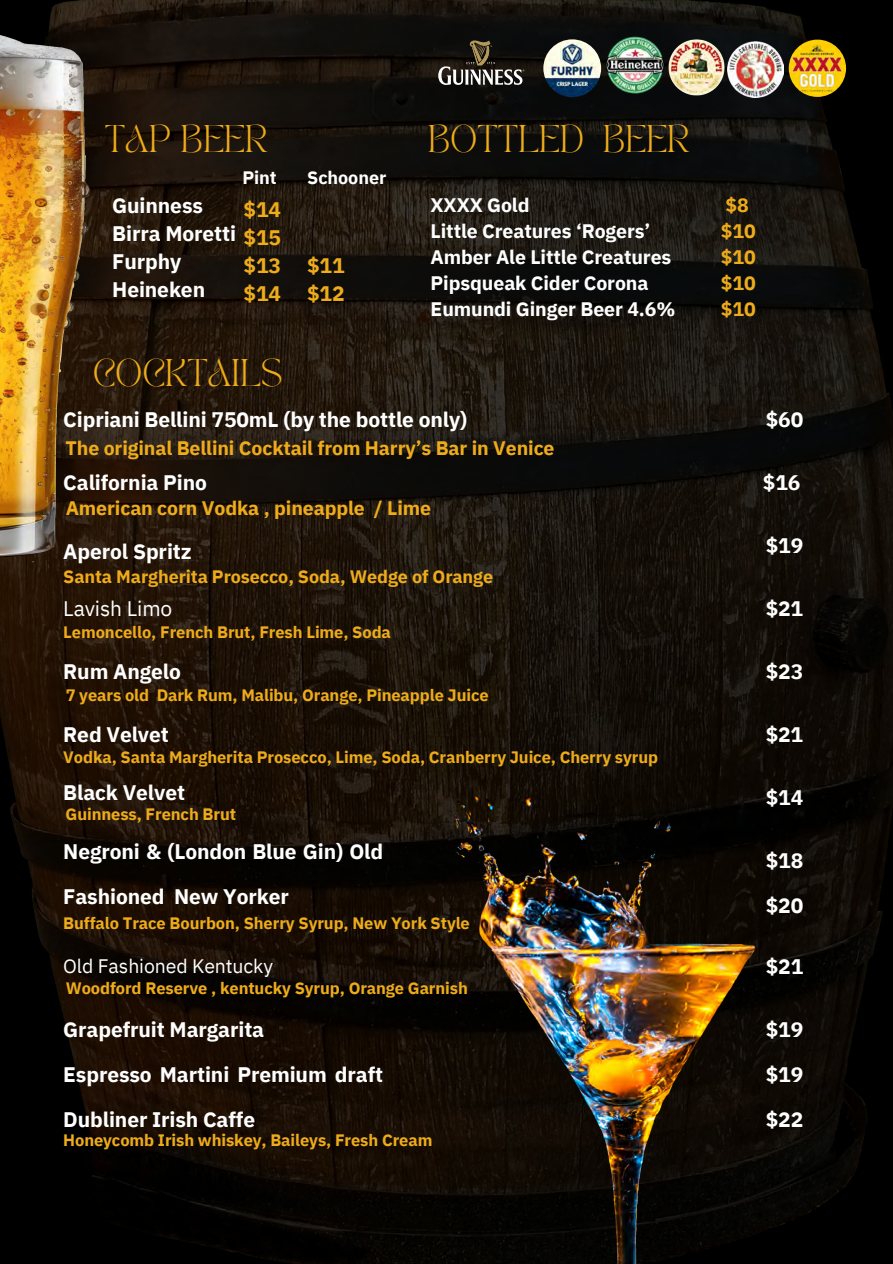
<style>
.page{position:relative;width:893px;height:1264px;background:#fff}
.page>*{position:absolute;margin:0;border:0;box-sizing:border-box;transform-origin:0 0}
.t1{font:27px "TAN PEARL Regular";letter-spacing:-.005em;color:#eeac1a}
.t2{font:700 21px/45px "IBM Plex Sans";letter-spacing:-.005em;color:#fff}
.t3{font:700 21px/28.2px "IBM Plex Sans";letter-spacing:-.005em;color:#eeac1a;text-align:justify}
.t4{font:21px "IBM Plex Sans";letter-spacing:-.005em;color:#fff}
.t5{font:700 19.5px/25.8px "IBM Plex Sans";letter-spacing:-.005em;color:#fff}
.t6{font:700 19.5px/25.8px "IBM Plex Sans";letter-spacing:-.005em;color:#eeac1a}
.t7{font:19.5px "IBM Plex Sans";letter-spacing:-.005em;color:#fff}
.t8{font:700 18px "IBM Plex Sans";letter-spacing:-.005em;color:#eeac1a}
.t9{font:700 18px "IBM Plex Sans";letter-spacing:-.005em;color:#fff}
.t10{font:700 16.5px "IBM Plex Sans";letter-spacing:-.005em;color:#eeac1a}
</style>
<div class="page">
<img style="left:0;top:0;width:892px;height:1263px">
<img style="left:668px;top:39px;width:57px;height:57px">
<img style="left:727px;top:41px;width:56px;height:56px">
<svg style="left:438px;top:40px;width:86px;height:45px;background:#403c35"></svg>
<img style="left:543px;top:39px;width:58px;height:58px;border-radius:50%">
<img style="left:788px;top:40px;width:58px;height:57px;border-radius:50%">
<img style="left:603px;top:34px;width:62px;height:63px">
<img style="left:0;top:23px;width:89px;height:540px">
<img style="left:360px;top:715px;width:507px;height:548px">
<h1 class="t1" style="left:105px;top:124px;width:165px">TAP BEER</h1>
<h1 class="t1" style="left:428px;top:124px;width:264px">BOTTLED BEER</h1>
<p class="t9" style="left:242px;top:165px;width:36px">Pint</p>
<p class="t9" style="left:307px;top:165px;width:81px">Schooner</p>
<p class="t2" style="left:112px;top:191px;width:125px;line-height:28.2px">Guinness<br>Birra Moretti<br>Furphy<br>Heineken</p>
<p class="t3" style="left:243px;top:195px;width:39px">$14 $15 $13 $14</p>
<p class="t3" style="left:307px;top:251px;width:39px">$11 $12</p>
<p class="t5" style="left:430px;top:192px;width:246px">XXXX Gold<br>Little Creatures ‘Rogers’<br>Amber Ale Little Creatures<br>Pipsqueak Cider Corona<br>Eumundi Ginger Beer 4.6%</p>
<h2 class="t6" style="left:720px;top:192px;width:36px">$8 $10 $10 $10 $10</h2>
<p class="t1" style="left:93px;top:358px;width:191px">COCKTAILS</p>
<h2 class="t2" style="left:63px;top:397px;width:405px">Cipriani Bellini 750mL (by the bottle only)</h2>
<h2 class="t6" style="left:66px;top:434px;width:490px">The original Bellini Cocktail from Harry’s Bar in Venice</h2>
<h1 class="t2" style="left:63px;top:460px;width:145px">California Pino</h1>
<p class="t6" style="left:66px;top:494px;width:367px">American corn Vodka , pineapple / Lime</p>
<h2 class="t2" style="left:63px;top:529px;width:130px">Aperol Spritz</h2>
<p class="t8" style="left:63px;top:564px;width:431px">Santa Margherita Prosecco, Soda, Wedge of Orange</p>
<h2 class="t4" style="left:63px;top:595px;width:110px">Lavish Limo</h2>
<p class="t10" style="left:63px;top:620px;width:329px">Lemoncello, French Brut, Fresh Lime, Soda</p>
<h2 class="t2" style="left:63px;top:649px;width:119px">Rum Angelo</h2>
<h2 class="t10" style="left:66px;top:684px;width:424px">7 years old Dark Rum, Malibu, Orange, Pineapple Juice</h2>
<h2 class="t2" style="left:63px;top:712px;width:107px">Red Velvet</h2>
<h3 class="t10" style="left:63px;top:746px;width:596px">Vodka, Santa Margherita Prosecco, Lime, Soda, Cranberry Juice, Cherry syrup</h3>
<h2 class="t2" style="left:63px;top:769px;width:123px">Black Velvet</h2>
<p class="t10" style="left:66px;top:803px;width:172px">Guinness, French Brut</p>
<h2 class="t2" style="left:63px;top:828px;width:321px">Negroni &amp; (London Blue Gin) Old<br>Fashioned New Yorker</h2>
<p class="t10" style="left:63px;top:911px;width:408px">Buffalo Trace Bourbon, Sherry Syrup, New York Style</p>
<h2 class="t7" style="left:63px;top:952px;width:211px">Old Fashioned Kentucky</h2>
<h2 class="t10" style="left:66px;top:977px;width:403px">Woodford Reserve , kentucky Syrup, Orange Garnish</h2>
<h2 class="t2" style="left:63px;top:1006px;width:321px">Grapefruit Margarita<br>Espresso Martini Premium draft<br>Dubliner Irish Caffe</h2>
<h2 class="t10" style="left:63px;top:1129px;width:370px">Honeycomb Irish whiskey, Baileys, Fresh Cream</h2>
<p class="t2" style="left:765px;top:397px;width:39px">$60</p>
<h2 class="t2" style="left:762px;top:460px;width:39px">$16</h2>
<p class="t2" style="left:765px;top:523px;width:39px">$19</p>
<h2 class="t2" style="left:765px;top:586px;width:39px">$21</h2>
<p class="t2" style="left:765px;top:649px;width:39px">$23</p>
<h2 class="t2" style="left:765px;top:712px;width:39px">$21</h2>
<h2 class="t2" style="left:765px;top:775px;width:39px">$14</h2>
<p class="t2" style="left:765px;top:838px;width:39px">$18 $20</p>
<h3 class="t2" style="left:765px;top:943px;width:39px">$21</h3>
<h2 class="t2" style="left:765px;top:1006px;width:39px;text-align:justify">$19 $19 $22</h2>
</div>
